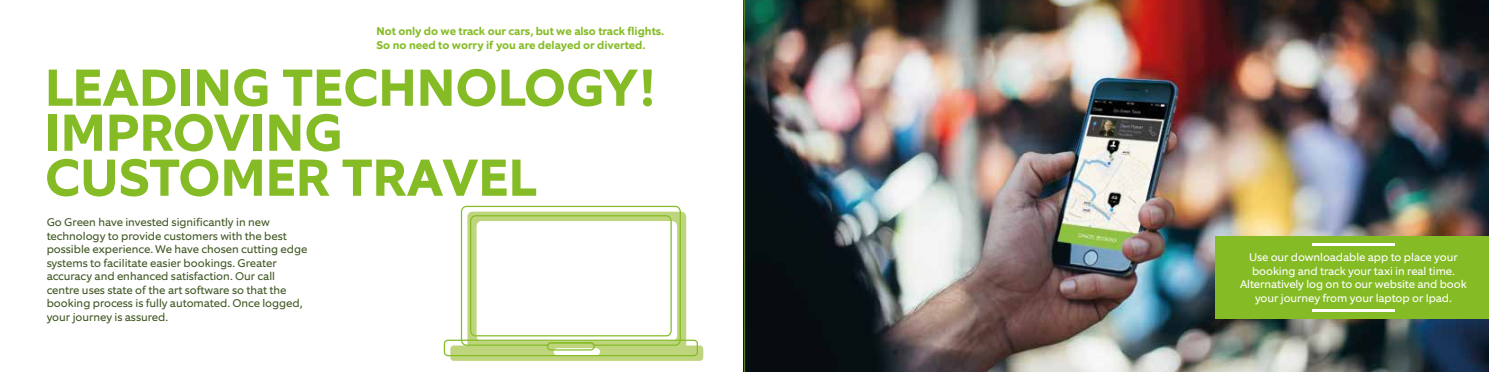
<style>
.page{position:relative;width:1489px;height:372px;background:#fff}
.page>*{position:absolute;margin:0;border:0;box-sizing:border-box;transform-origin:0 0}
.t1{font:700 52.5px/45px "Equip";color:#85bc25}
.t2{font:11.25px/13.5px "Equip";color:#405723}
.t3{font:11.25px/13.5px "Equip";letter-spacing:-.005em;color:#fff;text-align:center}
.t4{font:700 11.25px/13.5px "Equip";color:#85bc25}
</style>
<div class="page">
<img style="left:745px;top:0;width:743px;height:372px">
<hr style="left:743px;top:0;width:2px;height:372px;background:#5e7d2b">
<div style="left:1215px;top:237px;width:273px;height:82px;background:#85bc25"></div>
<hr style="left:1311px;top:309px;width:83px;height:3px;background:#fff">
<hr style="left:1311px;top:244px;width:83px;height:2px;background:#fff">
<svg style="left:681px;top:212px;width:5px;height:127px"></svg>
<svg style="left:443px;top:339px;width:260px;height:22px;background:#c0d785"></svg>
<svg style="left:460px;top:205px;width:221px;height:141px"></svg>
<p class="t4" style="left:376px;top:24px;width:289px">Not only do we track our cars, but we also track flights.<br>So no need to worry if you are delayed or diverted.</p>
<h1 class="t1" style="left:45px;top:66px;width:611px">LEADING TECHNOLOGY!<br>IMPROVING<br>CUSTOMER TRAVEL</h1>
<p class="t2" style="left:47px;top:215px;width:262px">Go Green have invested significantly in new technology to provide customers with the best possible experience. We have chosen cutting edge systems to facilitate easier bookings. Greater accuracy and enhanced satisfaction. Our call centre uses state of the art software so that the booking process is fully automated. Once logged, your journey is assured.</p>
<p class="t3" style="left:1239px;top:251px;width:228px">Use our downloadable app to place your booking and track your taxi in real time.<br>Alternatively log on to our website and book your journey from your laptop or Ipad.</p>
</div>
